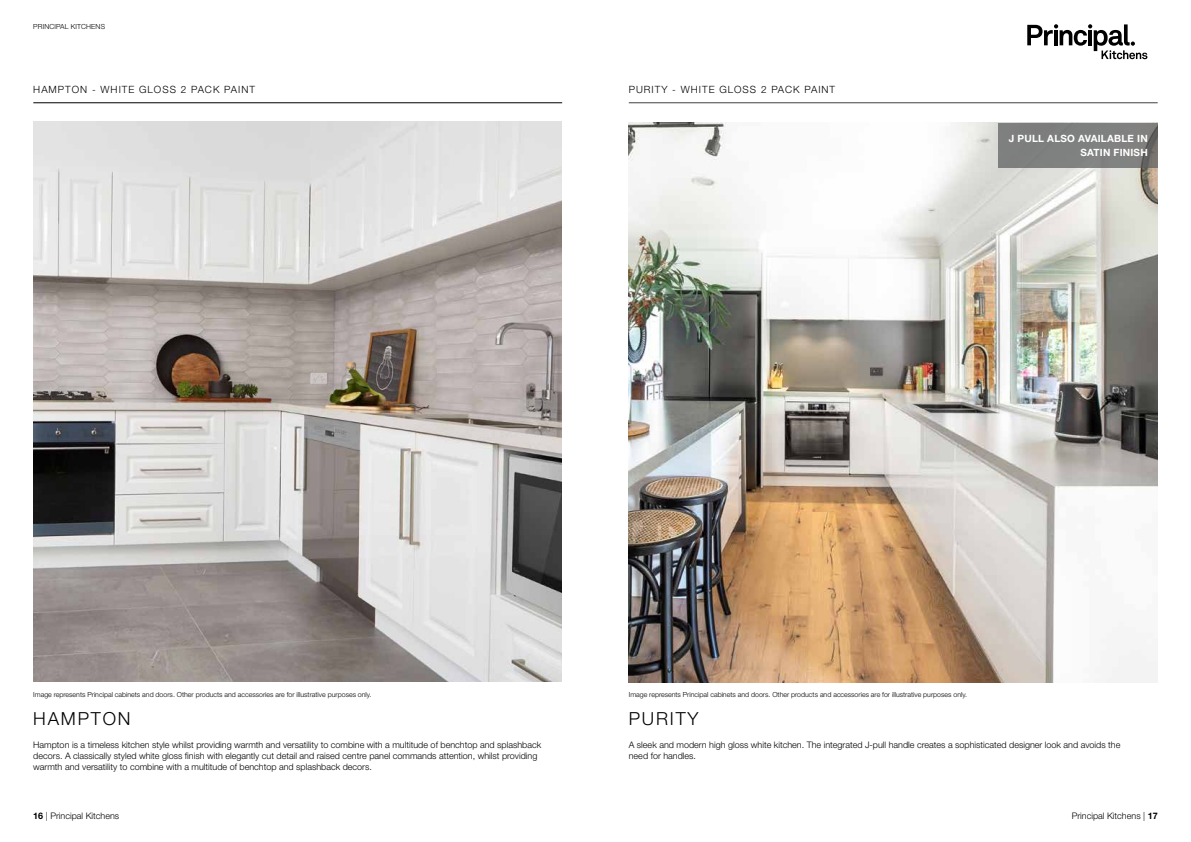
<style>
.page{position:relative;width:1191px;height:842px;background:#fff}
.page>*{position:absolute;margin:0;border:0;box-sizing:border-box;transform-origin:0 0}
.t1{font:300 18px "Helvetica Neue LT Std";letter-spacing:.1em;color:#000}
.t2{font:300 10px "Helvetica Neue LT Std";letter-spacing:.1em;color:#000}
.t3{font:700 10px/14px "Helvetica Neue LT Std";letter-spacing:.02em;color:#fff;text-align:right}
.t4{font:300 9px/10.8px "Helvetica Neue LT Std";color:#000}
.t5{font:300 7px "Helvetica Neue LT Std";color:#000}
.t6{font:300 7px "Helvetica Neue LT Std";letter-spacing:.02em;color:#000}
.s1{font-weight:700}
</style>
<div class="page">
<svg style="left:1027px;top:24px;width:120px;height:35px"></svg>
<hr style="left:33px;top:103px;width:529px;height:1px;background:#000">
<img style="left:33px;top:122px;width:529px;height:559px">
<hr style="left:629px;top:103px;width:528px;height:1px;background:#414042">
<img style="left:629px;top:123px;width:528px;height:559px">
<div style="left:998px;top:123px;width:159px;height:45px;background:#7f807f"></div>
<p class="t6" style="left:33px;top:22px;width:73px">PRINCIPAL KITCHENS</p>
<p class="t2" style="left:33px;top:83px;width:223px">HAMPTON - WHITE GLOSS 2 PACK PAINT</p>
<p class="t2" style="left:629px;top:83px;width:208px">PURITY - WHITE GLOSS 2 PACK PAINT</p>
<p class="t3" style="left:1008px;top:131px;width:140px">J PULL ALSO AVAILABLE IN<br>SATIN FINISH</p>
<p class="t5" style="left:33px;top:690px;width:340px">Image represents Principal cabinets and doors. Other products and accessories are for illustrative purposes only.</p>
<h1 class="t1" style="left:33px;top:708px;width:99px">HAMPTON</h1>
<p class="t4" style="left:33px;top:739px;width:509px">Hampton is a timeless kitchen style whilst providing warmth and versatility to combine with a multitude of benchtop and splashback decors. A classically styled white gloss finish with elegantly cut detail and raised centre panel commands attention, whilst providing warmth and versatility to combine with a multitude of benchtop and splashback decors.</p>
<p class="t5" style="left:629px;top:690px;width:340px">Image represents Principal cabinets and doors. Other products and accessories are for illustrative purposes only.</p>
<h1 class="t1" style="left:629px;top:708px;width:71px">PURITY</h1>
<p class="t4" style="left:629px;top:739px;width:493px">A sleek and modern high gloss white kitchen. The integrated J-pull handle creates a sophisticated designer look and avoids the need for handles.</p>
<p class="t4" style="left:33px;top:810px;width:87px"><span class="s1">16</span> | Principal Kitchens</p>
<p class="t4" style="left:1071px;top:810px;width:87px">Principal Kitchens | <span class="s1">17</span></p>
</div>
